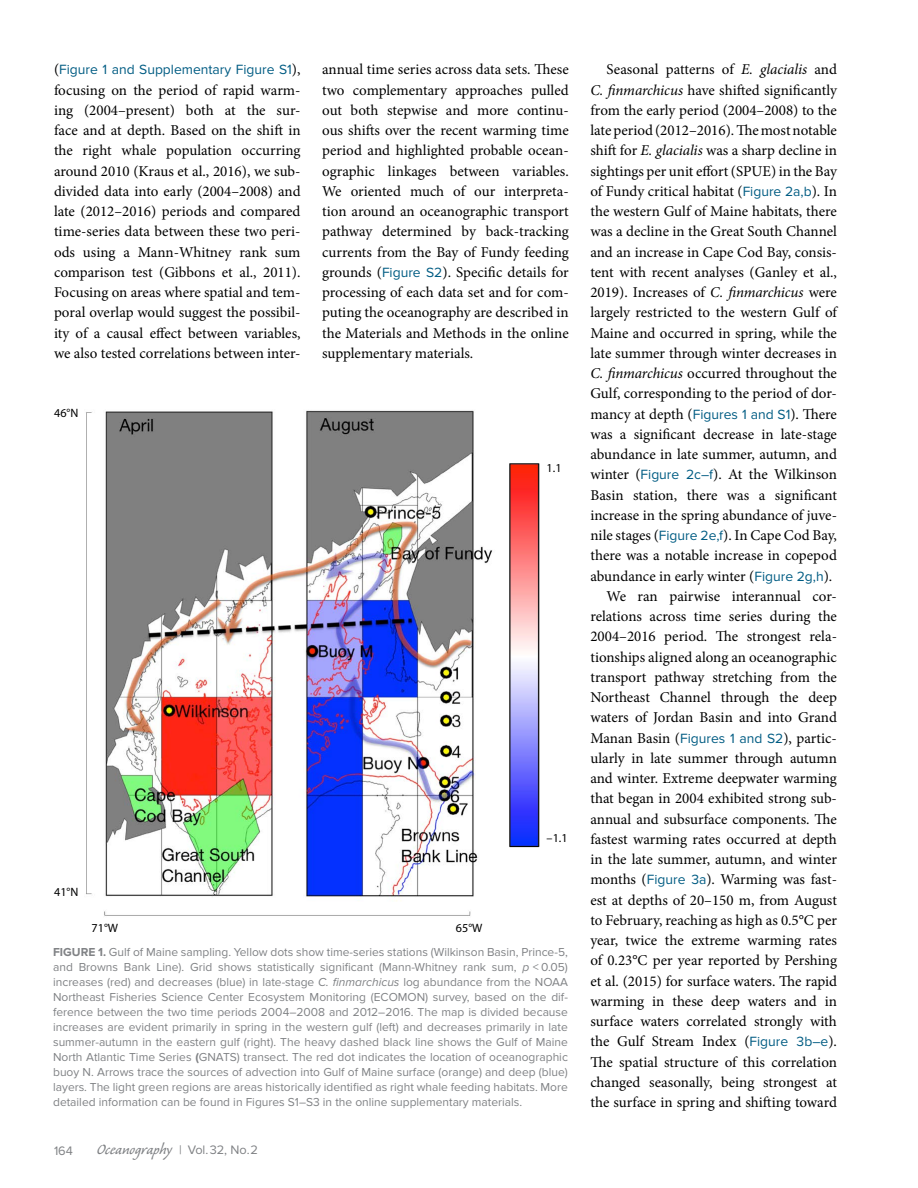
<style>
.page{position:relative;width:918px;height:1188px;background:#fff}
.page>*{position:absolute;margin:0;border:0;box-sizing:border-box;transform-origin:0 0}
.t1{font:18.75px "Caliban Std";color:#808285}
.t2{font:15px/20.2px "Minion Pro";color:#000;text-align:justify}
.t3{font:13.8px "Proxima Nova";color:#005c83}
.t4{font:12.75px "Proxima Nova";color:#808285}
.t5{font:12.15px "Myriad Pro";color:#000}
.t6{font:12px/15px "Proxima Nova";color:#808285;text-align:justify}
.s1{font-family:"Proxima Nova";font-size:13.8px;color:#005c83}
.s2{font-style:italic}
.s3{font-family:"Minion Pro";font-size:15px;color:#000}
.s4{font-weight:700}
.s5{font-family:"Proxima Nova";font-size:12.75px}
</style>
<div class="page">
<img style="left:86px;top:410px;width:407px;height:506px">
<img style="left:509px;top:463px;width:31px;height:385px">
<p class="t2" style="left:322px;top:59px;width:248px">annual time series across data sets. These two complementary approaches pulled out both stepwise and more continu&shy;ous shifts over the recent warming time period and highlighted probable ocean&shy;ographic linkages between variables.<br>We oriented much of our interpreta&shy;tion around an oceanographic transport pathway determined by back-tracking currents from the Bay of Fundy feeding grounds (<span class="s1">Figure S2</span>). Specific details for processing of each data set and for com&shy;puting the oceanography are described in the Materials and Methods in the online supplementary materials.</p>
<p class="t2" style="left:607px;top:59px;width:232px">Seasonal patterns of <span class="s2">E. glacialis</span> and</p>
<p class="t3" style="left:54px;top:62px;width:248px"><span class="s3">(</span>Figure 1 and Supplementary Figure S1<span class="s3">),</span></p>
<p class="t2" style="left:54px;top:80px;width:248px">focusing on the period of rapid warm&shy;ing (2004–present) both at the sur&shy;face and at depth. Based on the shift in the right whale population occurring around 2010 (Kraus et al., 2016), we sub&shy;divided data into early (2004–2008) and late (2012–2016) periods and compared time-series data between these two peri&shy;ods using a Mann-Whitney rank sum comparison test (Gibbons et al., 2011).<br>Focusing on areas where spatial and tem&shy;poral overlap would suggest the possibil&shy;ity of a causal effect between variables, we also tested correlations between inter-</p>
<p class="t2" style="left:590px;top:80px;width:248px"><span class="s2">C. finmarchicus</span> have shifted significantly</p>
<p class="t2" style="left:590px;top:100px;width:248px">from the early period (2004–2008) to the</p>
<p class="t2" style="left:590px;top:120px;width:248px">late period (2012–2016). The most notable</p>
<p class="t2" style="left:590px;top:140px;width:248px">shift for <span class="s2">E. glacialis</span> was a sharp decline in</p>
<p class="t2" style="left:590px;top:161px;width:248px">sightings per unit effort (SPUE) in the Bay</p>
<p class="t2" style="left:590px;top:181px;width:248px">of Fundy critical habitat (<span class="s1">Figure 2a,b</span>). In</p>
<p class="t2" style="left:590px;top:201px;width:248px">the western Gulf of Maine habitats, there</p>
<p class="t2" style="left:590px;top:221px;width:248px">was a decline in the Great South Channel</p>
<p class="t2" style="left:590px;top:242px;width:248px">and an increase in Cape Cod Bay, consis-</p>
<p class="t2" style="left:590px;top:262px;width:248px">tent with recent analyses (Ganley et al.,</p>
<p class="t2" style="left:590px;top:282px;width:248px">2019). Increases of <span class="s2">C. finmarchicus</span> were</p>
<p class="t2" style="left:590px;top:302px;width:248px">largely restricted to the western Gulf of</p>
<p class="t2" style="left:590px;top:323px;width:248px">Maine and occurred in spring, while the</p>
<p class="t2" style="left:590px;top:343px;width:248px">late summer through winter decreases in</p>
<p class="t2" style="left:590px;top:363px;width:248px"><span class="s2">C. finmarchicus</span> occurred throughout the</p>
<p class="t2" style="left:590px;top:383px;width:248px">Gulf, corresponding to the period of dor-</p>
<p class="t2" style="left:590px;top:404px;width:248px">mancy at depth (<span class="s1">Figures 1 and S1</span>). There</p>
<p class="t2" style="left:590px;top:424px;width:248px">was a significant decrease in late-stage</p>
<p class="t2" style="left:590px;top:444px;width:248px">abundance in late summer, autumn, and</p>
<p class="t2" style="left:590px;top:464px;width:248px">winter (<span class="s1">Figure 2c–f</span>). At the Wilkinson</p>
<p class="t2" style="left:590px;top:485px;width:248px">Basin station, there was a significant</p>
<p class="t2" style="left:590px;top:505px;width:248px">increase in the spring abundance of juve-</p>
<p class="t2" style="left:590px;top:525px;width:248px">nile stages (<span class="s1">Figure 2e,f</span>). In Cape Cod Bay,</p>
<p class="t2" style="left:590px;top:545px;width:248px">there was a notable increase in copepod</p>
<p class="t2" style="left:590px;top:566px;width:243px">abundance in early winter (<span class="s1">Figure 2g,h</span>).</p>
<p class="t2" style="left:607px;top:586px;width:232px">We ran pairwise interannual cor-</p>
<p class="t2" style="left:590px;top:606px;width:248px">relations across time series during the</p>
<p class="t2" style="left:590px;top:626px;width:248px">2004–2016 period. The strongest rela-</p>
<p class="t2" style="left:590px;top:647px;width:248px">tionships aligned along an oceanographic</p>
<p class="t2" style="left:590px;top:667px;width:248px">transport pathway stretching from the</p>
<p class="t2" style="left:590px;top:687px;width:248px">Northeast Channel through the deep</p>
<p class="t2" style="left:590px;top:707px;width:248px">waters of Jordan Basin and into Grand</p>
<p class="t2" style="left:590px;top:728px;width:248px">Manan Basin (<span class="s1">Figures 1 and S2</span>), partic-</p>
<p class="t2" style="left:590px;top:748px;width:248px">ularly in late summer through autumn</p>
<p class="t2" style="left:590px;top:768px;width:248px">and winter. Extreme deepwater warming</p>
<p class="t2" style="left:590px;top:788px;width:248px">that began in 2004 exhibited strong sub-</p>
<p class="t2" style="left:590px;top:809px;width:248px">annual and subsurface components. The</p>
<p class="t2" style="left:590px;top:829px;width:248px">fastest warming rates occurred at depth</p>
<p class="t2" style="left:590px;top:849px;width:248px">in the late summer, autumn, and winter</p>
<p class="t2" style="left:590px;top:869px;width:248px">months (<span class="s1">Figure 3a</span>). Warming was fast-</p>
<p class="t2" style="left:590px;top:890px;width:248px">est at depths of 20–150 m, from August</p>
<p class="t2" style="left:590px;top:910px;width:248px">to February, reaching as high as 0.5°C per</p>
<p class="t2" style="left:590px;top:930px;width:248px">year, twice the extreme warming rates</p>
<p class="t2" style="left:590px;top:950px;width:248px">of 0.23°C per year reported by Pershing</p>
<p class="t2" style="left:590px;top:971px;width:248px">et al. (2015) for surface waters. The rapid</p>
<p class="t2" style="left:590px;top:991px;width:248px">warming in these deep waters and in</p>
<p class="t2" style="left:590px;top:1011px;width:248px">surface waters correlated strongly with</p>
<p class="t2" style="left:590px;top:1031px;width:248px">the Gulf Stream Index (<span class="s1">Figure 3b–e</span>).</p>
<p class="t2" style="left:590px;top:1052px;width:248px">The spatial structure of this correlation</p>
<p class="t2" style="left:590px;top:1072px;width:248px">changed seasonally, being strongest at</p>
<p class="t2" style="left:590px;top:1092px;width:248px">the surface in spring and shifting toward</p>
<p class="t5" style="left:54px;top:405px;width:26px">46°N</p>
<p class="t5" style="left:547px;top:461px;width:16px">1.1</p>
<p class="t5" style="left:547px;top:831px;width:23px">–1.1</p>
<p class="t5" style="left:54px;top:885px;width:26px">41°N</p>
<p class="t5" style="left:92px;top:920px;width:28px">71°W</p>
<p class="t5" style="left:456px;top:920px;width:28px">65°W</p>
<p class="t6" style="left:53px;top:945px;width:516px"><span class="s4">FIGURE 1.</span> Gulf of Maine sampling. Yellow dots show time-series stations (Wilkinson Basin, Prince-5, and Browns Bank Line). Grid shows statistically significant (Mann-Whitney rank sum, <span class="s2">p</span> &lt; 0.05) increases (red) and decreases (blue) in late-stage <span class="s2">C. finmarchicus</span> log abundance from the NOAA Northeast Fisheries Science Center Ecosystem Monitoring (ECOMON) survey, based on the dif&shy;ference between the two time periods 2004–2008 and 2012–2016. The map is divided because increases are evident primarily in spring in the western gulf (left) and decreases primarily in late summer-autumn in the eastern gulf (right). The heavy dashed black line shows the Gulf of Maine North Atlantic Time Series <span class="s4">(</span>GNATS) transect. The red dot indicates the location of oceanographic buoy N. Arrows trace the sources of advection into Gulf of Maine surface (orange) and deep (blue) layers. The light green regions are areas historically identified as right whale feeding habitats. More detailed information can be found in Figures S1–S3 in the online supplementary materials.</p>
<p class="t4" style="left:54px;top:1143px;width:20px">164</p>
<p class="t1" style="left:97px;top:1140px;width:163px">Oceanography <span class="s5">| Vol.32, No.2</span></p>
</div>
